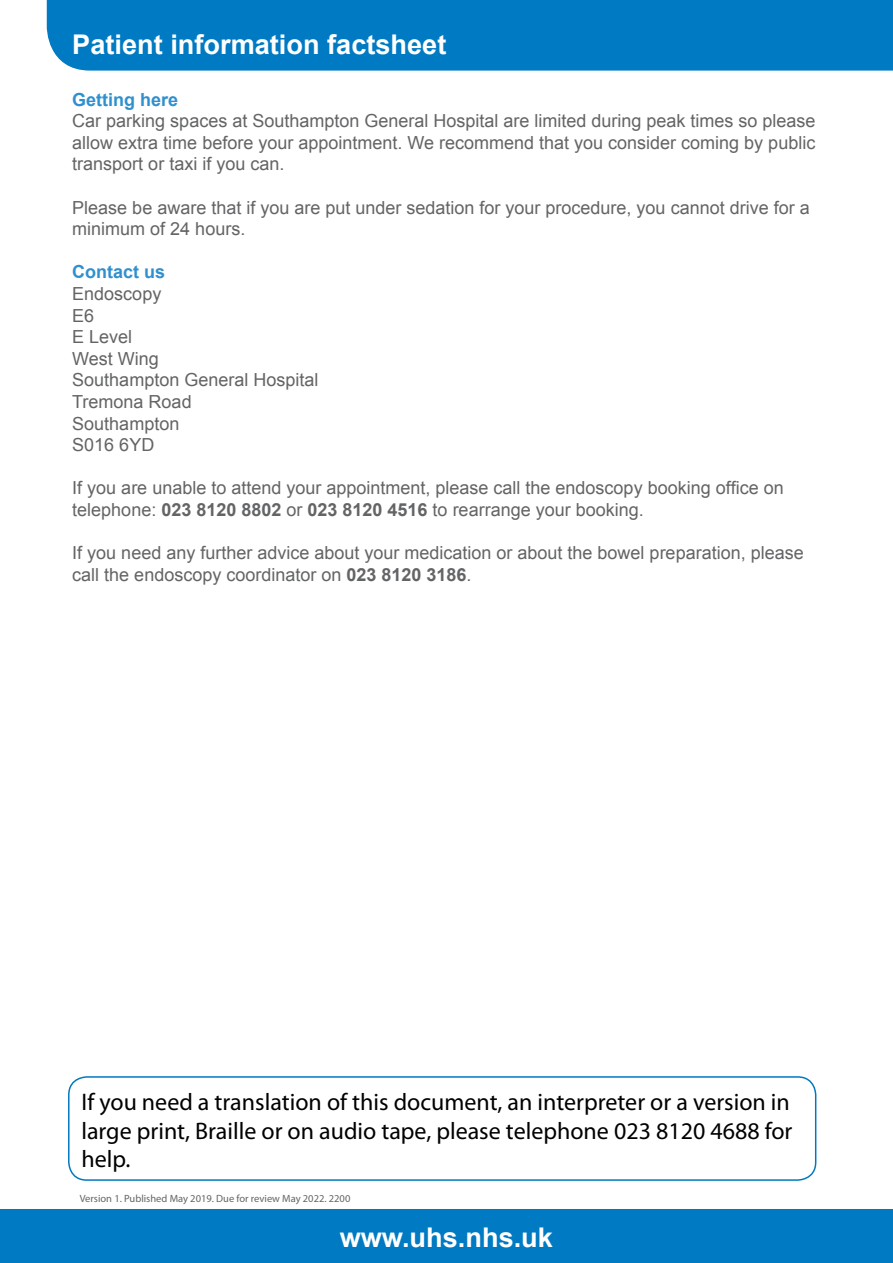
<style>
.page{position:relative;width:893px;height:1263px;background:#fff}
.page>*{position:absolute;margin:0;border:0;box-sizing:border-box;transform-origin:0 0}
.t1{font:700 27.15px "Arial";color:#fff}
.t2{font:24px/28.8px "Myriad Pro";color:#000;text-align:justify}
.t3{font:18px/21.6px "Arial";color:#636466}
.t4{font:700 18px "Arial";color:#3090ce}
.t5{font:10.5px "Myriad Pro";color:#636466}
.s1{font-weight:700}
</style>
<div class="page">
<div style="left:0;top:1209px;width:893px;height:54px;background:#007ac2"></div>
<div style="left:46px;top:0;width:847px;height:71px;background:#007ac2"></div>
<div style="left:68px;top:1076px;width:748px;height:105px;border:2px solid #0079c1;border-radius:18px"></div>
<h1 class="t1" style="left:72px;top:26px;width:376px">Patient information factsheet</h1>
<p class="t4" style="left:72px;top:87px;width:108px">Getting here</p>
<p class="t3" style="left:72px;top:110px;width:745px;text-align:justify">Car parking spaces at Southampton General Hospital are limited during peak times so please allow extra time before your appointment. We recommend that you consider coming by public transport or taxi if you can.</p>
<p class="t3" style="left:72px;top:197px;width:739px">Please be aware that if you are put under sedation for your procedure, you cannot drive for a minimum of 24 hours.</p>
<p class="t4" style="left:72px;top:260px;width:95px">Contact us</p>
<p class="t3" style="left:72px;top:283px;width:248px">Endoscopy<br>E6<br>E Level<br>West Wing<br>Southampton General Hospital<br>Tremona Road<br>Southampton<br>S016 6YD</p>
<p class="t3" style="left:72px;top:477px;width:713px">If you are unable to attend your appointment, please call the endoscopy booking office on telephone: <span class="s1">023 8120 8802</span> or <span class="s1">023 8120 4516</span> to rearrange your booking.</p>
<p class="t3" style="left:72px;top:542px;width:733px">If you need any further advice about your medication or about the bowel preparation, please call the endoscopy coordinator on <span class="s1">023 8120 3186</span>.</p>
<h2 class="t2" style="left:81px;top:1087px;width:713px">If you need a translation of this document, an interpreter or a version in large print, Braille or on audio tape, please telephone 023 8120 4688 for help.</h2>
<p class="t5" style="left:80px;top:1192px;width:272px">Version 1. Published May 2019. Due for review May 2022. 2200</p>
<h1 class="t1" style="left:340px;top:1219px;width:215px">www.uhs.nhs.uk</h1>
</div>
